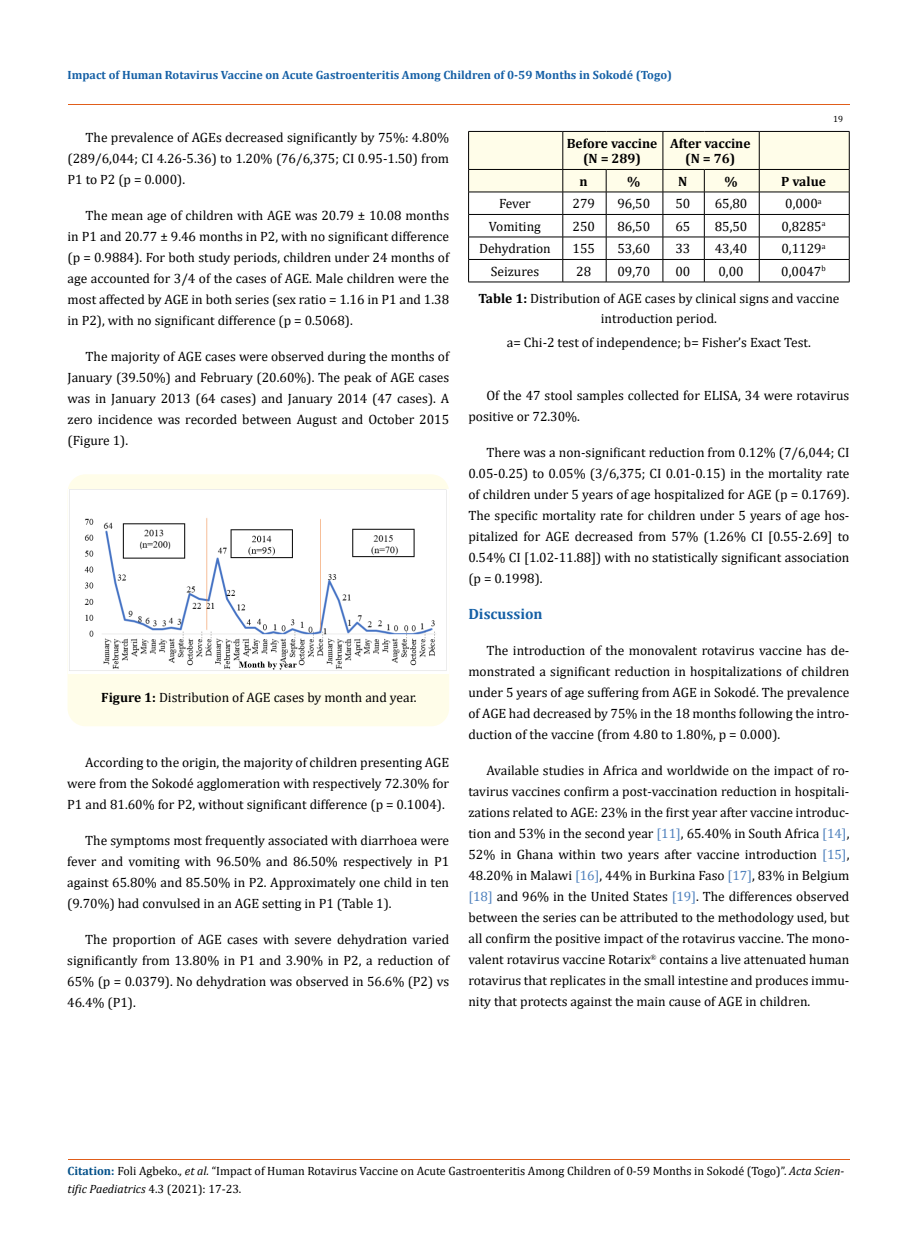
<style>
.page{position:relative;width:917px;height:1260px;background:#fff}
.page>*{position:absolute;margin:0;border:0;box-sizing:border-box;transform-origin:0 0}
.t1{font:700 15px "Cambria";color:#1560a6}
.t2{font:13.5px/21px "Cambria";color:#000;text-align:justify}
.t3{font:700 13.5px/15.5px "Cambria";color:#000;text-align:center}
.t4{font:12px/18px "Cambria";color:#000}
.t5{font:700 12px "Cambria";color:#1560a6}
.t6{font:9px "Cambria";color:#000}
.s1{font-weight:700}
.s2{color:#4f81bd}
.s3{font-weight:700;color:#035089}
.s4{font-style:italic}
</style>
<div class="page">
<div style="left:68px;top:474px;width:381px;height:252px;background:#fffde9;border-radius:18px"></div>
<img style="left:69px;top:489px;width:379px;height:185px">
<svg style="left:468px;top:131px;width:382px;height:151px"></svg>
<hr style="left:468px;top:282px;width:95px;height:1px;background:#000">
<hr style="left:562px;top:282px;width:44px;height:1px;background:#000">
<hr style="left:606px;top:282px;width:57px;height:1px;background:#000">
<hr style="left:663px;top:282px;width:41px;height:1px;background:#000">
<hr style="left:704px;top:282px;width:55px;height:1px;background:#000">
<hr style="left:759px;top:282px;width:90px;height:1px;background:#000">
<hr style="left:68px;top:104px;width:781px;height:1px;background:#e05d1a">
<hr style="left:68px;top:1159px;width:781px;height:1px;background:#e05d1a">
<p class="t5" style="left:68px;top:67px;width:606px">Impact of Human Rotavirus Vaccine on Acute Gastroenteritis Among Children of 0-59 Months in Sokodé (Togo)</p>
<p class="t6" style="left:833px;top:114px;width:11px">19</p>
<p class="t2" style="left:68px;top:127px;width:383px;text-indent:18px">The prevalence of AGEs decreased significantly by 75%: 4.80% (289/6,044; CI 4.26-5.36) to 1.20% (76/6,375; CI 0.95-1.50) from P1 to P2 (p = 0.000).</p>
<p class="t2" style="left:68px;top:205px;width:383px;text-indent:18px">The mean age of children with AGE was 20.79 ± 10.08 months in P1 and 20.77 ± 9.46 months in P2, with no significant difference (p = 0.9884). For both study periods, children under 24 months of age accounted for 3/4 of the cases of AGE. Male children were the most affected by AGE in both series (sex ratio = 1.16 in P1 and 1.38 in P2), with no significant difference (p = 0.5068).</p>
<p class="t2" style="left:68px;top:346px;width:383px;text-indent:18px">The majority of AGE cases were observed during the months of January (39.50%) and February (20.60%). The peak of AGE cases was in January 2013 (64 cases) and January 2014 (47 cases). A zero incidence was recorded between August and October 2015 (Figure 1).</p>
<p class="t2" style="left:101px;top:687px;width:317px"><span class="s1">Figure 1:</span> Distribution of AGE cases by month and year.</p>
<p class="t2" style="left:67px;top:752px;width:383px;text-indent:18px">According to the origin, the majority of children presenting AGE were from the Sokodé agglomeration with respectively 72.30% for P1 and 81.60% for P2, without significant difference (p = 0.1004).</p>
<p class="t2" style="left:67px;top:830px;width:383px;text-indent:18px">The symptoms most frequently associated with diarrhoea were fever and vomiting with 96.50% and 86.50% respectively in P1 against 65.80% and 85.50% in P2. Approximately one child in ten (9.70%) had convulsed in an AGE setting in P1 (Table 1).</p>
<p class="t2" style="left:67px;top:929px;width:383px;text-indent:18px">The proportion of AGE cases with severe dehydration varied significantly from 13.80% in P1 and 3.90% in P2, a reduction of 65% (p = 0.0379). No dehydration was observed in 56.6% (P2) vs 46.4% (P1).</p>
<p class="t3" style="left:567px;top:135px;width:92px">Before vaccine (N = 289)</p>
<p class="t3" style="left:670px;top:135px;width:82px">After vaccine (N = 76)</p>
<p class="t3" style="left:579px;top:173px;width:10px">n</p>
<p class="t3" style="left:627px;top:173px;width:15px">%</p>
<p class="t3" style="left:678px;top:173px;width:11px">N</p>
<p class="t3" style="left:724px;top:173px;width:15px">%</p>
<p class="t3" style="left:781px;top:173px;width:46px">P value</p>
<p class="t2" style="left:499px;top:193px;width:33px">Fever</p>
<p class="t2" style="left:572px;top:193px;width:24px">279</p>
<p class="t2" style="left:617px;top:193px;width:34px">96,50</p>
<p class="t2" style="left:675px;top:193px;width:16px">50</p>
<p class="t2" style="left:714px;top:193px;width:34px">65,80</p>
<p class="t2" style="left:785px;top:193px;width:38px">0,000<sup>a</sup></p>
<p class="t2" style="left:489px;top:216px;width:53px">Vomiting</p>
<p class="t2" style="left:572px;top:216px;width:24px">250</p>
<p class="t2" style="left:617px;top:216px;width:34px">86,50</p>
<p class="t2" style="left:675px;top:216px;width:16px">65</p>
<p class="t2" style="left:714px;top:216px;width:34px">85,50</p>
<p class="t2" style="left:781px;top:216px;width:45px">0,8285<sup>a</sup></p>
<p class="t2" style="left:479px;top:238px;width:73px">Dehydration</p>
<p class="t2" style="left:572px;top:238px;width:24px">155</p>
<p class="t2" style="left:617px;top:238px;width:34px">53,60</p>
<p class="t2" style="left:675px;top:238px;width:16px">33</p>
<p class="t2" style="left:714px;top:238px;width:34px">43,40</p>
<p class="t2" style="left:781px;top:238px;width:45px">0,1129<sup>a</sup></p>
<p class="t2" style="left:490px;top:261px;width:50px">Seizures</p>
<p class="t2" style="left:576px;top:261px;width:16px">28</p>
<p class="t2" style="left:617px;top:261px;width:34px">09,70</p>
<p class="t2" style="left:675px;top:261px;width:16px">00</p>
<p class="t2" style="left:718px;top:261px;width:27px">0,00</p>
<p class="t2" style="left:478px;top:258px;width:362px;line-height:27.2px;text-indent:303px">0,0047<sup>b<br></sup><span class="s1">Table 1:</span> Distribution of AGE cases by clinical signs and vaccine</p>
<p class="t2" style="left:507px;top:307px;width:306px;line-height:24px;text-align:center">introduction period.<br>a= Chi-2 test of independence; b= Fisher’s Exact Test.</p>
<p class="t2" style="left:468px;top:385px;width:382px;text-indent:18px">Of the 47 stool samples collected for ELISA, 34 were rotavirus positive or 72.30%.</p>
<p class="t2" style="left:468px;top:442px;width:382px;text-indent:18px">There was a non-significant reduction from 0.12% (7/6,044; CI 0.05-0.25) to 0.05% (3/6,375; CI 0.01-0.15) in the mortality rate of children under 5 years of age hospitalized for AGE (p = 0.1769).<br>The specific mortality rate for children under 5 years of age hos&shy;pitalized for AGE decreased from 57% (1.26% CI [0.55-2.69] to 0.54% CI [1.02-11.88]) with no statistically significant association (p = 0.1998).</p>
<p class="t1" style="left:468px;top:603px;width:76px">Discussion</p>
<p class="t2" style="left:468px;top:640px;width:382px;text-indent:18px">The introduction of the monovalent rotavirus vaccine has de&shy;monstrated a significant reduction in hospitalizations of children under 5 years of age suffering from AGE in Sokodé. The prevalence of AGE had decreased by 75% in the 18 months following the intro&shy;duction of the vaccine (from 4.80 to 1.80%, p = 0.000).</p>
<p class="t2" style="left:468px;top:760px;width:382px;text-indent:18px">Available studies in Africa and worldwide on the impact of ro&shy;tavirus vaccines confirm a post-vaccination reduction in hospitali&shy;zations related to AGE: 23% in the first year after vaccine introduc&shy;tion and 53% in the second year <span class="s2">[11]</span>, 65.40% in South Africa <span class="s2">[14]</span>, 52% in Ghana within two years after vaccine introduction <span class="s2">[15]</span>, 48.20% in Malawi <span class="s2">[16]</span>, 44% in Burkina Faso <span class="s2">[17]</span>, 83% in Belgium <span class="s2">[18]</span> and 96% in the United States <span class="s2">[19]</span>. The differences observed between the series can be attributed to the methodology used, but all confirm the positive impact of the rotavirus vaccine. The mono&shy;valent rotavirus vaccine Rotarix<sup>®</sup> contains a live attenuated human rotavirus that replicates in the small intestine and produces immu&shy;nity that protects against the main cause of AGE in children.</p>
<p class="t4" style="left:68px;top:1161px;width:778px"><span class="s3">Citation:</span> Foli Agbeko.<span class="s4">, et al.</span> “Impact of Human Rotavirus Vaccine on Acute Gastroenteritis Among Children of 0-59 Months in Sokodé (Togo)”. <span class="s4">Acta Scien&shy;tific Paediatrics</span> 4.3 (2021): 17-23.</p>
</div>
